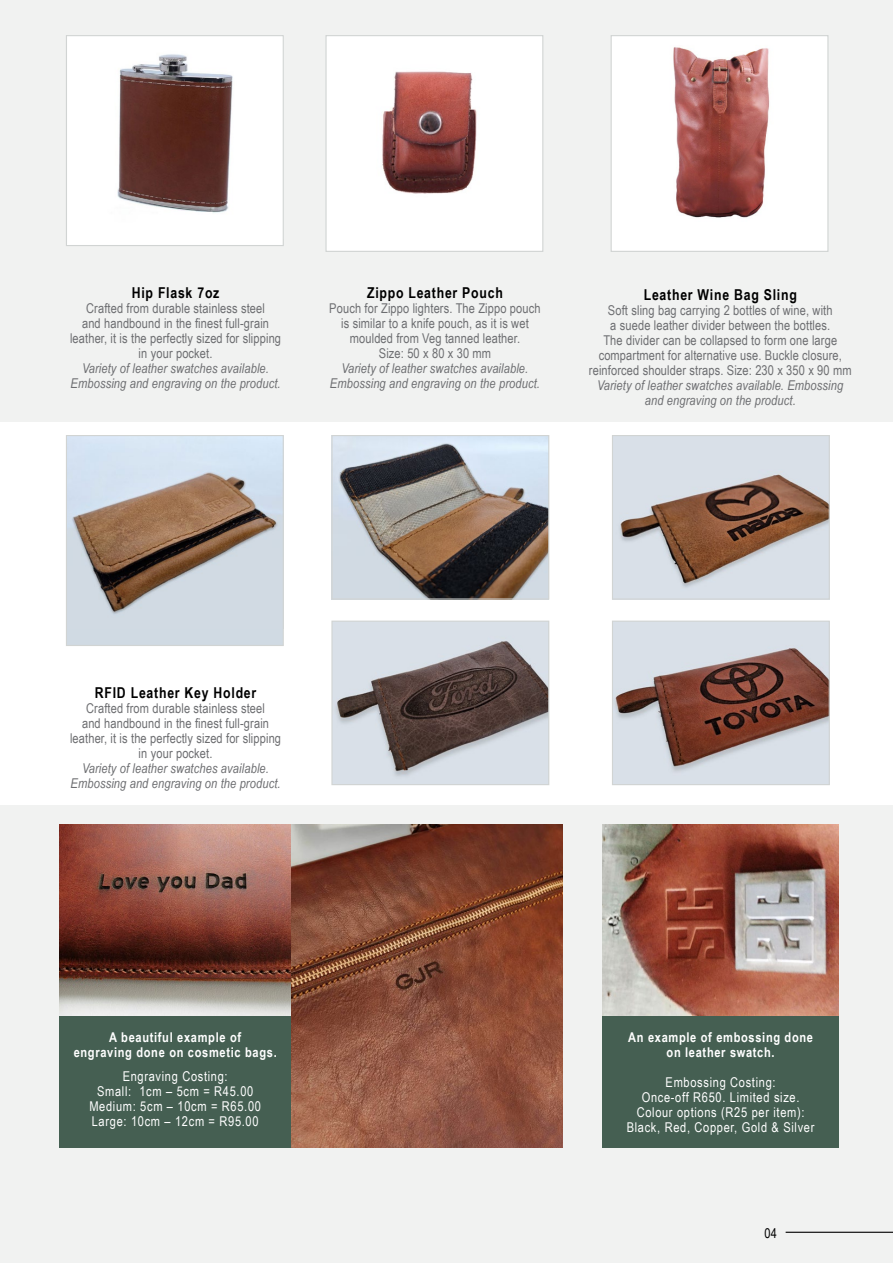
<style>
.page{position:relative;width:893px;height:1263px;background:#fff}
.page>*{position:absolute;margin:0;border:0;box-sizing:border-box;transform-origin:0 0}
.t1{font:700 15px "Arial Narrow";letter-spacing:.05em;color:#000}
.t2{font:13.5px/15px "Arial Narrow";letter-spacing:.01em;color:#6d6e71;text-align:center}
.t3{font:italic 13.5px/15px "Arial Narrow";letter-spacing:.01em;color:#6d6e71;text-align:center}
.t4{font:13.5px/15px "Arial Narrow";letter-spacing:.05em;color:#fff;text-align:center}
.t5{font:700 13.5px/15px "Arial Narrow";letter-spacing:.05em;color:#fff;text-align:center}
.t6{font:13.5px "Arial Narrow";color:#000}
</style>
<div class="page">
<div style="left:0;top:805px;width:893px;height:458px;background:#f1f2f1"></div>
<hr style="left:0;top:421px;width:1px;height:384px;background:#d1d4d3">
<hr style="left:786px;top:1232px;width:107px;height:1px;background:#000">
<div style="left:0;top:0;width:893px;height:421px;background:#f1f2f1"></div>
<div style="left:611px;top:36px;width:217px;height:215px;background:#fff"></div>
<img style="left:673px;top:47px;width:97px;height:171px">
<div style="left:611px;top:35px;width:217px;height:217px;border:1px solid #d1d4d3"></div>
<div style="left:326px;top:36px;width:217px;height:215px;background:#fff"></div>
<img style="left:382px;top:71px;width:95px;height:123px">
<div style="left:325px;top:35px;width:218px;height:217px;border:1px solid #d1d4d3"></div>
<div style="left:59px;top:1016px;width:232px;height:131px;background:#455f52"></div>
<img style="left:59px;top:824px;width:232px;height:192px">
<img style="left:291px;top:824px;width:271px;height:323px">
<div style="left:66px;top:36px;width:217px;height:210px;background:#fff"></div>
<img style="left:117px;top:54px;width:116px;height:159px">
<div style="left:66px;top:35px;width:218px;height:211px;border:1px solid #d1d4d3"></div>
<img style="left:602px;top:824px;width:237px;height:192px">
<div style="left:602px;top:1016px;width:237px;height:131px;background:#455f52"></div>
<div style="left:66px;top:436px;width:217px;height:209px;background:#d0dae3"></div>
<img style="left:68px;top:437px;width:214px;height:177px">
<div style="left:66px;top:435px;width:218px;height:211px;border:1px solid #d1d4d3"></div>
<img style="left:333px;top:437px;width:214px;height:161px">
<div style="left:331px;top:435px;width:218px;height:165px;border:1px solid #d1d4d3"></div>
<img style="left:614px;top:437px;width:214px;height:161px">
<div style="left:612px;top:435px;width:218px;height:165px;border:1px solid #d1d4d3"></div>
<img style="left:333px;top:623px;width:214px;height:160px">
<div style="left:331px;top:621px;width:218px;height:164px;border:1px solid #d1d4d3"></div>
<img style="left:614px;top:623px;width:214px;height:160px">
<div style="left:612px;top:621px;width:218px;height:164px;border:1px solid #d1d4d3"></div>
<p class="t1" style="left:132px;top:282px;width:89px">Hip Flask 7oz</p>
<p class="t2" style="left:70px;top:300px;width:213px">Crafted from durable stainless steel<br>and handbound in the finest full-grain leather, it is the perfectly sized for slipping in your pocket.</p>
<p class="t3" style="left:71px;top:361px;width:212px">Variety of leather swatches available.<br>Embossing and engraving on the product.</p>
<p class="t1" style="left:367px;top:281px;width:137px">Zippo Leather Pouch</p>
<p class="t2" style="left:329px;top:300px;width:213px">Pouch for Zippo lighters. The Zippo pouch is similar to a knife pouch, as it is wet moulded from Veg tanned leather.<br>Size: 50 x 80 x 30 mm</p>
<p class="t3" style="left:330px;top:360px;width:212px">Variety of leather swatches available.<br>Embossing and engraving on the product.</p>
<p class="t1" style="left:644px;top:283px;width:155px">Leather Wine Bag Sling</p>
<p class="t2" style="left:589px;top:302px;width:264px">Soft sling bag carrying 2 bottles of wine, with<br>a suede leather divider between the bottles.<br>The divider can be collapsed to form one large compartment for alternative use. Buckle closure, reinforced shoulder straps. Size: 230 x 350 x 90 mm</p>
<p class="t3" style="left:597px;top:377px;width:247px">Variety of leather swatches available. Embossing and engraving on the product.</p>
<p class="t1" style="left:95px;top:681px;width:163px">RFID Leather Key Holder</p>
<p class="t2" style="left:70px;top:700px;width:213px">Crafted from durable stainless steel<br>and handbound in the finest full-grain leather, it is the perfectly sized for slipping in your pocket.</p>
<p class="t3" style="left:71px;top:761px;width:212px">Variety of leather swatches available.<br>Embossing and engraving on the product.</p>
<p class="t5" style="left:74px;top:1029px;width:205px">A beautiful example of<br>engraving done on cosmetic bags.</p>
<p class="t4" style="left:89px;top:1068px;width:173px">Engraving Costing:<br>Small: 1cm – 5cm = R45.00<br>Medium: 5cm – 10cm = R65.00<br>Large: 10cm – 12cm = R95.00</p>
<p class="t5" style="left:628px;top:1029px;width:186px">An example of embossing done on leather swatch.</p>
<p class="t4" style="left:627px;top:1074px;width:189px">Embossing Costing:<br>Once-off R650. Limited size.<br>Colour options (R25 per item):<br>Black, Red, Copper, Gold &amp; Silver</p>
<p class="t6" style="left:764px;top:1223px;width:14px">04</p>
</div>
